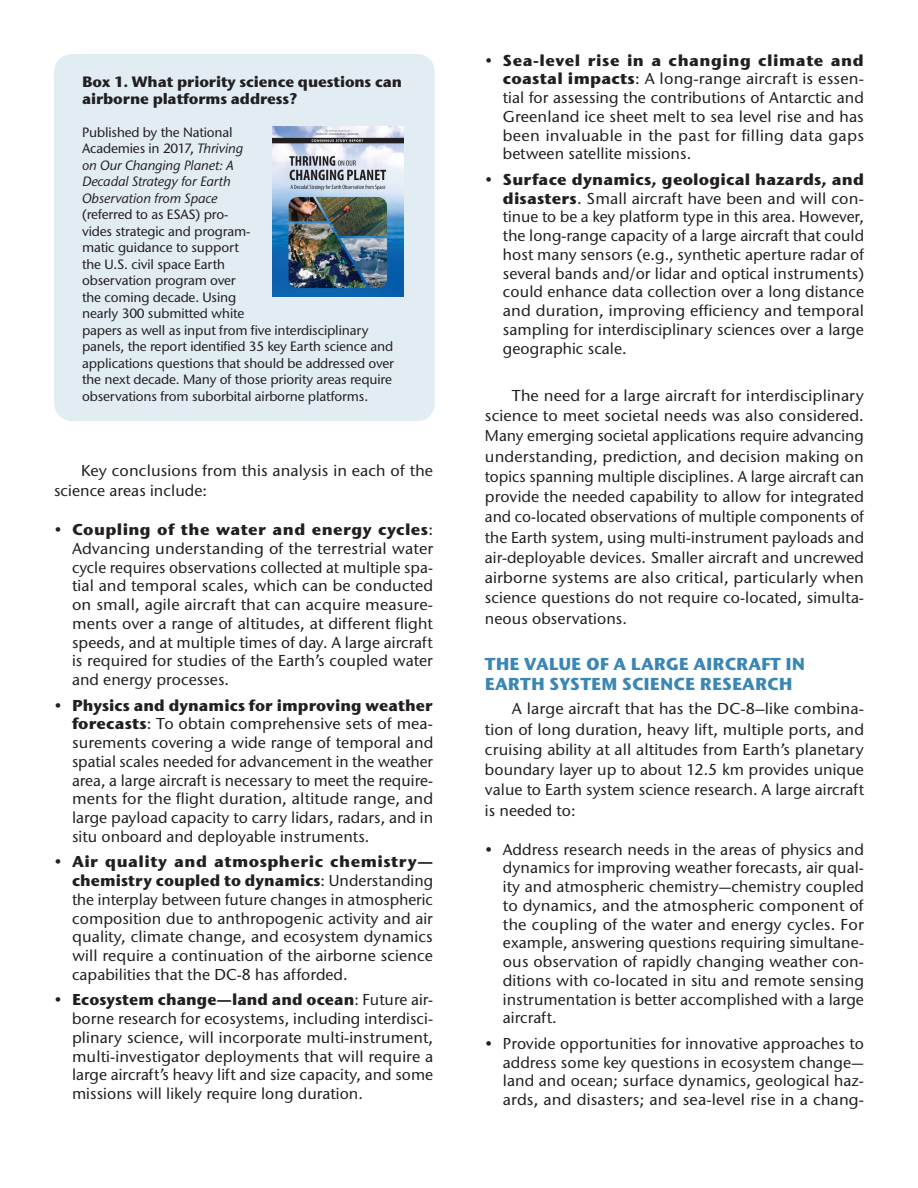
<style>
.page{position:relative;width:918px;height:1188px;background:#fff}
.page>*{position:absolute;margin:0;border:0;box-sizing:border-box;transform-origin:0 0}
.A_Head{font:700 17.25px/19.5px "Stone Sans ITC Std";color:#3a86b4}
.Body_Text{font:500 15.75px/18.8px "Stone Sans ITC Std";letter-spacing:.005em;color:#231f20;text-align:justify}
.t1{font:700 15px/16.5px "Stone Sans ITC Std";letter-spacing:-.01em;color:#231f20}
.t2{font:500 13.5px/16.5px "Stone Sans ITC Std";letter-spacing:-.01em;color:#231f20}
.s1{font-style:italic}
.s2{font-weight:700}
</style>
<div class="page">
<div style="left:54px;top:54px;width:381px;height:367px;background:#e1ecf3;border-radius:18px"></div>
<img style="left:272px;top:126px;width:132px;height:171px">
<p class="t1" style="left:82px;top:73px;width:321px">Box 1. What priority science questions can airborne platforms address?</p>
<p class="t2" style="left:82px;top:123px;width:313px">Published by the National<br>Academies in 2017, <span class="s1">Thriving<br>on Our Changing Planet: A<br>Decadal Strategy for Earth<br>Observation from Space<br></span>(referred to as ESAS) pro-<br>vides strategic and program-<br>matic guidance to support<br>the U.S. civil space Earth<br>observation program over<br>the coming decade. Using<br>nearly 300 submitted white<br>papers as well as input from five interdisciplinary panels, the report identified 35 key Earth science and applications questions that should be addressed over the next decade. Many of those priority areas require observations from suborbital airborne platforms.</p>
<p class="Body_Text" style="left:54px;top:460px;width:381px;line-height:20.2px;text-indent:27px">Key conclusions from this analysis in each of the science areas include:</p>
<p class="Body_Text" style="left:72px;top:520px;width:363px;text-indent:-18px"><span class="s2">• Coupling of the water and energy cycles</span>:<br>Advancing understanding of the terrestrial water cycle requires observations collected at multiple spa&shy;tial and temporal scales, which can be conducted on small, agile aircraft that can acquire measure&shy;ments over a range of altitudes, at different flight speeds, and at multiple times of day. A large aircraft is required for studies of the Earth’s coupled water and energy processes.</p>
<p class="Body_Text" style="left:72px;top:696px;width:363px;text-indent:-18px"><span class="s2">• Physics and dynamics for improving weather forecasts</span>: To obtain comprehensive sets of mea&shy;surements covering a wide range of temporal and spatial scales needed for advancement in the weather area, a large aircraft is necessary to meet the require&shy;ments for the flight duration, altitude range, and large payload capacity to carry lidars, radars, and in situ onboard and deployable instruments.</p>
<p class="Body_Text" style="left:72px;top:852px;width:363px;text-indent:-18px"><span class="s2">• Air quality and atmospheric chemistry— chemistry coupled to dynamics</span>: Understanding the interplay between future changes in atmospheric composition due to anthropogenic activity and air quality, climate change, and ecosystem dynamics will require a continuation of the airborne science capabilities that the DC-8 has afforded.</p>
<p class="Body_Text" style="left:72px;top:990px;width:363px;text-indent:-18px"><span class="s2">• Ecosystem change—land and ocean</span>: Future air&shy;borne research for ecosystems, including interdisci&shy;plinary science, will incorporate multi-instrument, multi-investigator deployments that will require a large aircraft’s heavy lift and size capacity, and some missions will likely require long duration.</p>
<p class="Body_Text" style="left:503px;top:51px;width:363px;text-indent:-18px"><span class="s2">• Sea-level rise in a changing climate and coastal impacts</span>: A long-range aircraft is essen&shy;tial for assessing the contributions of Antarctic and Greenland ice sheet melt to sea level rise and has been invaluable in the past for filling data gaps between satellite missions.</p>
<p class="Body_Text" style="left:503px;top:170px;width:363px;text-indent:-18px"><span class="s2">• Surface dynamics, geological hazards, and disasters</span>. Small aircraft have been and will con&shy;tinue to be a key platform type in this area. However, the long-range capacity of a large aircraft that could host many sensors (e.g., synthetic aperture radar of several bands and/or lidar and optical instruments) could enhance data collection over a long distance and duration, improving efficiency and temporal sampling for interdisciplinary sciences over a large geographic scale.</p>
<p class="Body_Text" style="left:485px;top:385px;width:381px;line-height:20.2px;text-indent:27px">The need for a large aircraft for interdisciplinary science to meet societal needs was also considered.<br>Many emerging societal applications require advancing understanding, prediction, and decision making on topics spanning multiple disciplines. A large aircraft can provide the needed capability to allow for integrated and co-located observations of multiple components of the Earth system, using multi-instrument payloads and air-deployable devices. Smaller aircraft and uncrewed airborne systems are also critical, particularly when science questions do not require co-located, simulta&shy;neous observations.</p>
<p class="A_Head" style="left:485px;top:654px;width:322px">THE VALUE OF A LARGE AIRCRAFT IN<br>EARTH SYSTEM SCIENCE RESEARCH</p>
<p class="Body_Text" style="left:485px;top:699px;width:381px;line-height:20.2px;text-indent:27px">A large aircraft that has the DC-8–like combina&shy;tion of long duration, heavy lift, multiple ports, and cruising ability at all altitudes from Earth’s planetary boundary layer up to about 12.5 km provides unique value to Earth system science research. A large aircraft is needed to:</p>
<p class="Body_Text" style="left:503px;top:840px;width:363px;text-indent:-18px">• Address research needs in the areas of physics and dynamics for improving weather forecasts, air qual&shy;ity and atmospheric chemistry—chemistry coupled to dynamics, and the atmospheric component of the coupling of the water and energy cycles. For example, answering questions requiring simultane&shy;ous observation of rapidly changing weather con&shy;ditions with co-located in situ and remote sensing instrumentation is better accomplished with a large aircraft.</p>
<p class="Body_Text" style="left:503px;top:1034px;width:363px;text-indent:-18px">• Provide opportunities for innovative approaches to address some key questions in ecosystem change— land and ocean; surface dynamics, geological haz&shy;ards, and disasters; and sea-level rise in a chang-</p>
</div>
